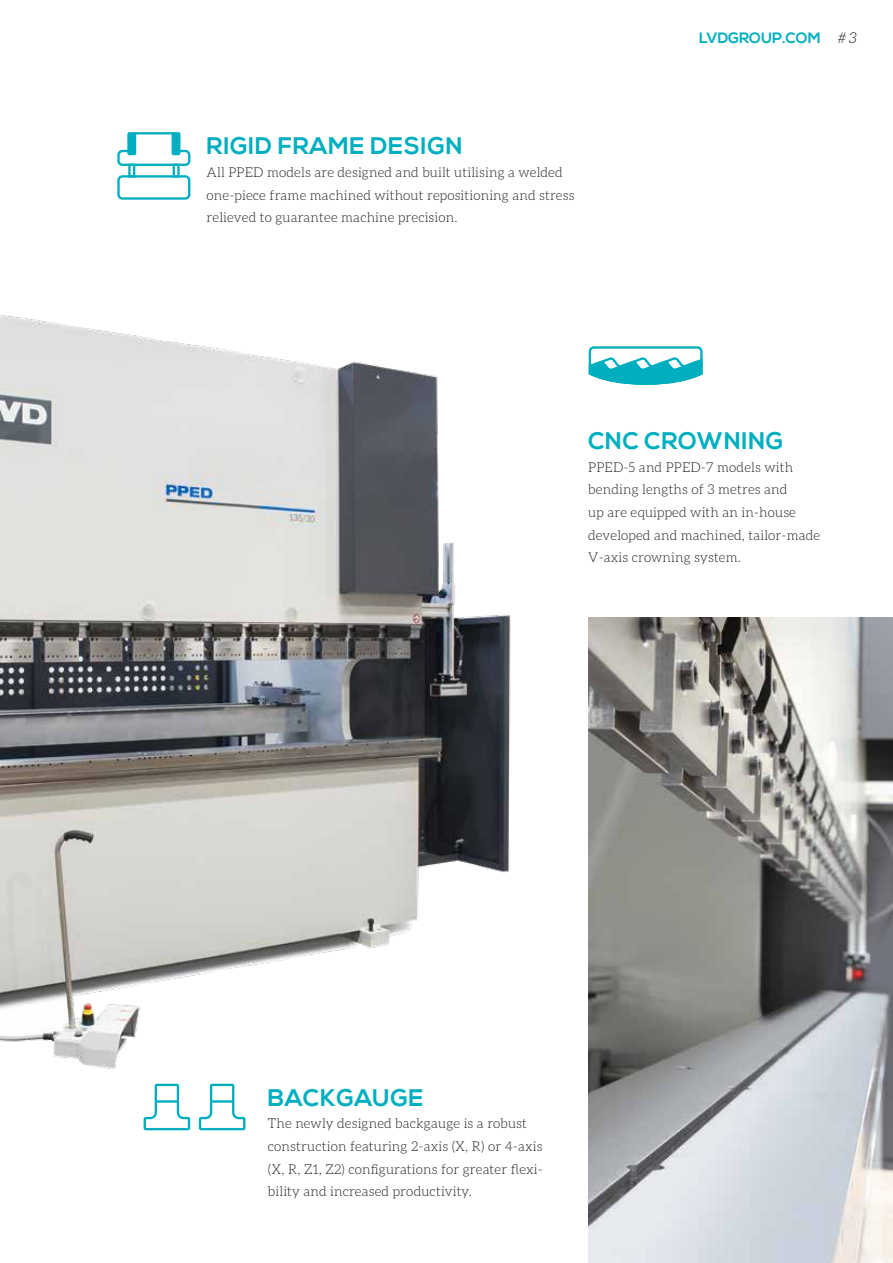
<style>
.page{position:relative;width:893px;height:1263px;background:#fff}
.page>*{position:absolute;margin:0;border:0;box-sizing:border-box;transform-origin:0 0}
.t1{font:700 24px "Nexa";letter-spacing:.025em;color:#00afbf}
.t2{font:700 15px "Nexa";color:#00afbf}
.t3{font:300 13.5px/22.6px "Aleo";letter-spacing:.01em;color:#1d1d1b}
.s1{font-family:"Aleo";font-weight:300;font-style:italic;color:#1d1d1b}
</style>
<div class="page">
<img style="left:588px;top:618px;width:305px;height:645px">
<img style="left:0;top:315px;width:511px;height:754px">
<svg style="left:588px;top:346px;width:115px;height:39px"></svg>
<div style="left:117px;top:175px;width:73px;height:25px;border:2px solid #00afbf;border-radius:4px"></div>
<svg style="left:117px;top:132px;width:74px;height:35px"></svg>
<div style="left:128px;top:164px;width:7px;height:14px;border:2px solid #00afbf"></div>
<div style="left:173px;top:164px;width:7px;height:14px;border:2px solid #00afbf"></div>
<div style="left:127px;top:132px;width:9px;height:23px;background:#00afbf;border-radius:2px"></div>
<div style="left:172px;top:132px;width:8px;height:23px;background:#00afbf;border-radius:2px"></div>
<svg style="left:143px;top:1083px;width:48px;height:48px"></svg>
<hr style="left:156px;top:1100px;width:22px;height:3px;background:#00afbf">
<svg style="left:198px;top:1083px;width:48px;height:48px"></svg>
<hr style="left:211px;top:1100px;width:22px;height:3px;background:#00afbf">
<h1 class="t1" style="left:207px;top:132px;width:257px">RIGID FRAME DESIGN</h1>
<p class="t3" style="left:207px;top:161px;width:369px">All PPED models are designed and built utilising a welded one-piece frame machined without repositioning and stress relieved to guarantee machine precision.</p>
<p class="t2" style="left:699px;top:29px;width:159px">LVDGROUP.COM <span class="s1"># 3</span></p>
<h1 class="t1" style="left:588px;top:427px;width:197px">CNC CROWNING</h1>
<p class="t3" style="left:588px;top:455px;width:234px">PPED-5 and PPED-7 models with bending lengths of 3 metres and<br>up are equipped with an in-house developed and machined, tailor-made<br>V-axis crowning system.</p>
<h1 class="t1" style="left:268px;top:1084px;width:157px">BACKGAUGE</h1>
<p class="t3" style="left:268px;top:1112px;width:276px">The newly designed backgauge is a robust construction featuring 2-axis (X, R) or 4-axis (X, R, Z1, Z2) configurations for greater flexi&shy;bility and increased productivity.</p>
</div>
